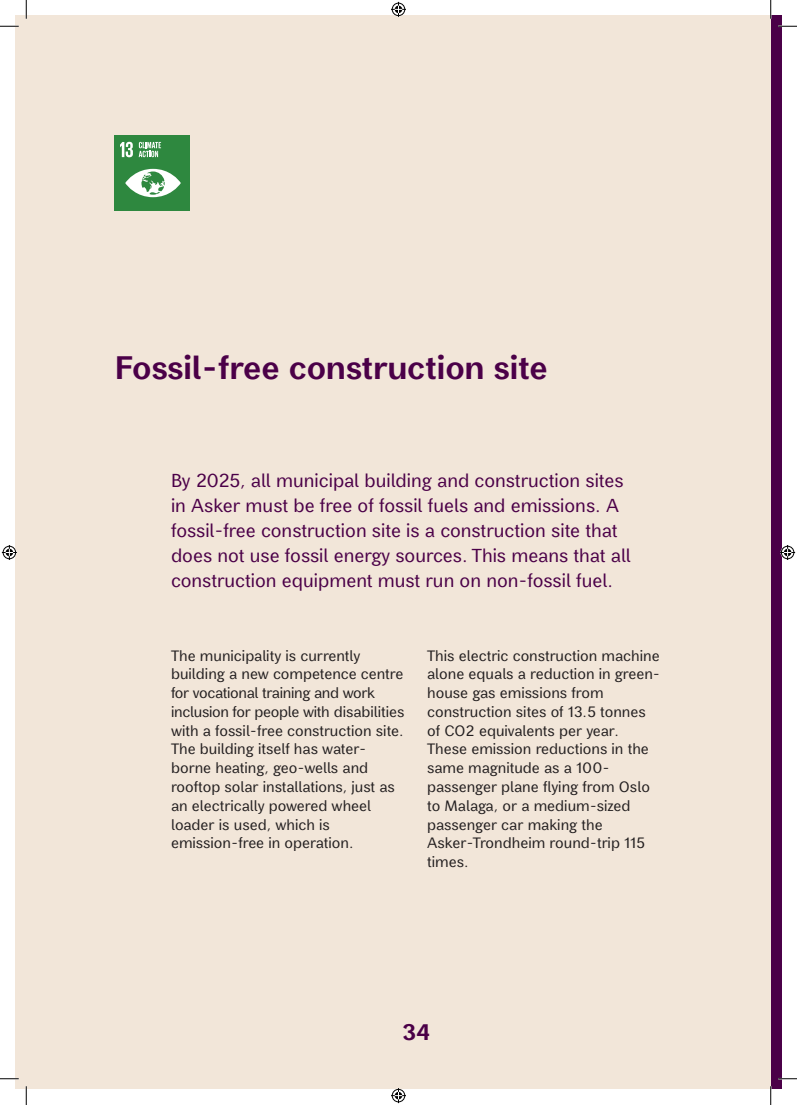
<style>
.page{position:relative;width:797px;height:1105px;background:#fff}
.page>*{position:absolute;margin:0;border:0;box-sizing:border-box;transform-origin:0 0}
.t1{font:700 32.5px "Asker Sans";color:#4b0048}
.t2{font:700 22.5px "Asker Sans";color:#4b0048}
.t3{font:18.75px/25px "Asker Sans";color:#4b0048}
.t4{font:15px/18.8px "Asker Sans";color:#231f20}
</style>
<div class="page">
<div style="left:770px;top:16px;width:11px;height:1073px;background:#4b0048"></div>
<div style="left:16px;top:16px;width:754px;height:1073px;background:#f2e6d9"></div>
<div style="left:115px;top:136px;width:75px;height:75px;background:#2e883f"></div>
<svg style="left:120px;top:142px;width:13px;height:15px"></svg>
<svg style="left:125px;top:169px;width:56px;height:28px"></svg>
<svg style="left:139px;top:142px;width:22px;height:15px"></svg>
<svg style="left:0;top:25px;width:19px;height:2px"></svg>
<svg style="left:778px;top:25px;width:19px;height:2px"></svg>
<svg style="left:0;top:1078px;width:19px;height:1px"></svg>
<svg style="left:778px;top:1078px;width:19px;height:1px"></svg>
<svg style="left:25px;top:0;width:2px;height:19px"></svg>
<svg style="left:25px;top:1086px;width:2px;height:19px"></svg>
<svg style="left:770px;top:0;width:1px;height:19px"></svg>
<svg style="left:770px;top:1086px;width:1px;height:19px"></svg>
<svg style="left:391px;top:2px;width:15px;height:15px"></svg>
<svg style="left:391px;top:1088px;width:15px;height:15px"></svg>
<svg style="left:2px;top:545px;width:15px;height:15px"></svg>
<svg style="left:780px;top:545px;width:15px;height:15px"></svg>
<h1 class="t1" style="left:115px;top:348px;width:434px">Fossil-free construction site</h1>
<p class="t3" style="left:171px;top:467px;width:461px">By 2025, all municipal building and construction sites in Asker must be free of fossil fuels and emissions. A fossil-free construction site is a construction site that does not use fossil energy sources. This means that all construction equipment must run on non-fossil fuel.</p>
<p class="t4" style="left:171px;top:646px;width:235px">The municipality is currently building a new competence centre for vocational training and work inclusion for people with disabilities with a fossil-free construction site.<br>The building itself has water&shy;borne heating, geo-wells and rooftop solar installations, just as an electrically powered wheel loader is used, which is emission-free in operation.</p>
<p class="t4" style="left:427px;top:646px;width:234px">This electric construction machine alone equals a reduction in green&shy;house gas emissions from construction sites of 13.5 tonnes of CO2 equivalents per year.<br>These emission reductions in the same magnitude as a 100- passenger plane flying from Oslo to Malaga, or a medium-sized passenger car making the<br>Asker-Trondheim round-trip 115 times.</p>
<h2 class="t2" style="left:402px;top:1018px;width:29px">34</h2>
</div>
